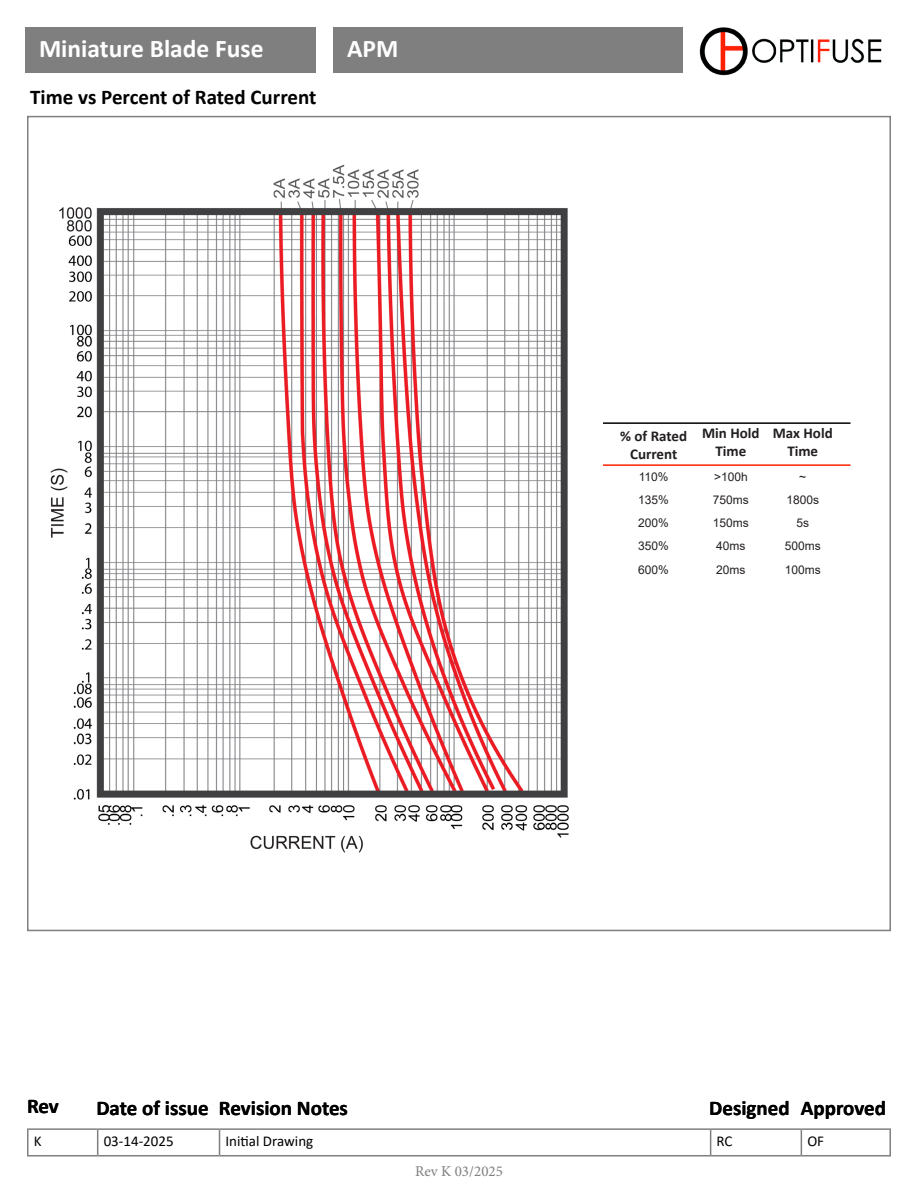
<style>
.page{position:relative;width:918px;height:1188px;background:#fff}
.page>*{position:absolute;margin:0;border:0;box-sizing:border-box;transform-origin:0 0}
.t1{font:700 25.5px "Calibri";color:#fff}
.t2{font:700 21px "Calibri";color:#000}
.t3{font:700 15px/18px "Calibri";color:#231f20;text-align:center}
.t4{font:15px "Calibri";color:#000}
.t5{font:15px "Minion Pro";color:#7f7f7f}
.t6{font:12px "Arial";color:#231f20}
</style>
<div class="page">
<img style="left:50px;top:164px;width:519px;height:689px">
<hr style="left:603px;top:464px;width:247px;height:2px;background:#ff2100">
<hr style="left:603px;top:422px;width:247px;height:2px;background:#000">
<div style="left:26px;top:27px;width:290px;height:46px;background:#7f7f7f"></div>
<div style="left:334px;top:27px;width:349px;height:46px;background:#7f7f7f"></div>
<img style="left:699px;top:27px;width:183px;height:49px">
<svg style="left:97px;top:1130px;width:1px;height:25px"></svg>
<svg style="left:219px;top:1130px;width:1px;height:25px"></svg>
<svg style="left:710px;top:1130px;width:1px;height:25px"></svg>
<svg style="left:801px;top:1130px;width:1px;height:25px"></svg>
<hr style="left:27px;top:1128px;width:71px;height:2px;background:#7f7f7f">
<svg style="left:27px;top:1130px;width:1px;height:25px"></svg>
<hr style="left:98px;top:1128px;width:122px;height:2px;background:#7f7f7f">
<hr style="left:220px;top:1128px;width:491px;height:2px;background:#7f7f7f">
<hr style="left:711px;top:1128px;width:90px;height:2px;background:#7f7f7f">
<hr style="left:801px;top:1128px;width:90px;height:2px;background:#7f7f7f">
<svg style="left:890px;top:1130px;width:1px;height:25px"></svg>
<hr style="left:27px;top:1155px;width:71px;height:2px;background:#7f7f7f">
<hr style="left:98px;top:1155px;width:122px;height:2px;background:#7f7f7f">
<hr style="left:220px;top:1155px;width:491px;height:2px;background:#7f7f7f">
<hr style="left:711px;top:1155px;width:90px;height:2px;background:#7f7f7f">
<hr style="left:801px;top:1155px;width:90px;height:2px;background:#7f7f7f">
<p class="t1" style="left:39px;top:30px;width:226px">Miniature Blade Fuse</p>
<p class="t1" style="left:347px;top:30px;width:53px">APM</p>
<p class="t2" style="left:30px;top:82px;width:288px">Time vs Percent of Rated Current</p>
<p class="t3" style="left:620px;top:427px;width:68px">% of Rated</p>
<p class="t3" style="left:630px;top:445px;width:49px">Current</p>
<p class="t3" style="left:702px;top:424px;width:59px">Min Hold</p>
<p class="t3" style="left:715px;top:442px;width:32px">Time</p>
<p class="t3" style="left:773px;top:424px;width:61px">Max Hold<br>Time</p>
<p class="t6" style="left:639px;top:468px;width:31px">110%</p>
<p class="t6" style="left:714px;top:468px;width:35px">&gt;100h</p>
<p class="t6" style="left:799px;top:468px;width:9px">~</p>
<p class="t6" style="left:638px;top:491px;width:32px">135%</p>
<p class="t6" style="left:713px;top:491px;width:38px">750ms</p>
<p class="t6" style="left:786px;top:491px;width:34px">1800s</p>
<p class="t6" style="left:638px;top:515px;width:32px">200%</p>
<p class="t6" style="left:713px;top:515px;width:38px">150ms</p>
<p class="t6" style="left:796px;top:515px;width:14px">5s</p>
<p class="t6" style="left:638px;top:538px;width:32px">350%</p>
<p class="t6" style="left:716px;top:538px;width:31px">40ms</p>
<p class="t6" style="left:785px;top:538px;width:38px">500ms</p>
<p class="t6" style="left:638px;top:561px;width:32px">600%</p>
<p class="t6" style="left:716px;top:561px;width:31px">20ms</p>
<p class="t6" style="left:785px;top:561px;width:38px">100ms</p>
<p class="t2" style="left:27px;top:1091px;width:33px">Rev</p>
<p class="t2" style="left:96px;top:1094px;width:114px">Date of issue</p>
<p class="t2" style="left:219px;top:1094px;width:131px">Revision Notes</p>
<p class="t2" style="left:709px;top:1094px;width:82px">Designed</p>
<p class="t2" style="left:801px;top:1094px;width:87px">Approved</p>
<p class="t4" style="left:34px;top:1131px;width:9px">K</p>
<p class="t4" style="left:104px;top:1131px;width:72px">03-14-2025</p>
<p class="t4" style="left:226px;top:1131px;width:89px">Initial Drawing</p>
<p class="t4" style="left:717px;top:1131px;width:18px">RC</p>
<p class="t4" style="left:807px;top:1131px;width:18px">OF</p>
<p class="t5" style="left:415px;top:1162px;width:89px">Rev K 03/2025</p>
</div>
